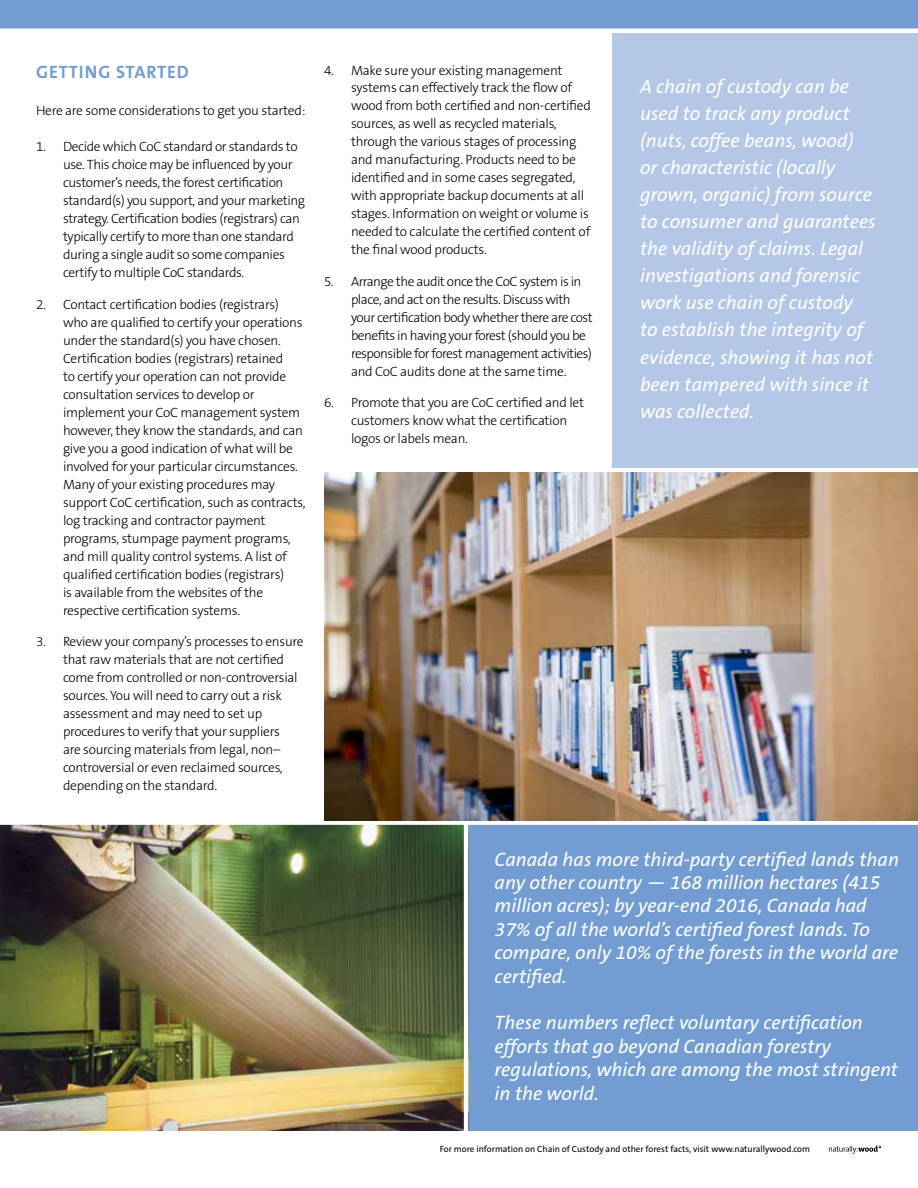
<style>
.page{position:relative;width:918px;height:1188px;background:#fff}
.page>*{position:absolute;margin:0;border:0;box-sizing:border-box;transform-origin:0 0}
.t1{font:italic 19.5px/27px "The Sans B5 Plain";color:#fff}
.t2{font:700 18px "The Sans B7";letter-spacing:.05em;color:#739dd2}
.t3{font:300 13.5px/18px "The Sans B3";letter-spacing:-.02em;color:#000}
.t4{font:300 13.5px/18px "The Sans B3";letter-spacing:-.04em;color:#000}
.t5{font:9px "The Sans B5 Plain";color:#000}
</style>
<div class="page">
<svg style="left:829px;top:1146px;width:52px;height:8px"></svg>
<div style="left:612px;top:32px;width:306px;height:440px;background:#b4c7e7"></div>
<div style="left:466px;top:822px;width:452px;height:309px;background:#739dd2"></div>
<img style="left:0;top:825px;width:464px;height:306px">
<div style="left:0;top:0;width:918px;height:29px;background:#739dd2"></div>
<div style="left:0;top:820px;width:918px;height:5px;background:#fff"></div>
<hr style="left:306px;top:468px;width:612px;height:4px;background:#fff">
<hr style="left:464px;top:808px;width:4px;height:330px;background:#fff">
<div style="left:0;top:28px;width:918px;height:5px;background:#fff"></div>
<img style="left:324px;top:472px;width:594px;height:348px">
<h2 class="t2" style="left:36px;top:62px;width:154px">GETTING STARTED</h2>
<p class="t3" style="left:36px;top:102px;width:271px">Here are some considerations to get you started:</p>
<p class="t3" style="left:63px;top:138px;width:244px;text-indent:-27px">1. Decide which CoC standard or standards to use. This choice may be influenced by your customer’s needs, the forest certification standard(s) you support, and your marketing strategy. Certification bodies (registrars) can typically certify to more than one standard during a single audit so some companies certify to multiple CoC standards.</p>
<p class="t3" style="left:63px;top:296px;width:244px;text-indent:-27px">2. Contact certification bodies (registrars) who are qualified to certify your operations under the standard(s) you have chosen.<br>Certification bodies (registrars) retained<br>to certify your operation can not provide consultation services to develop or implement your CoC management system however, they know the standards, and can give you a good indication of what will be involved for your particular circumstances.<br>Many of your existing procedures may support CoC certification, such as contracts, log tracking and contractor payment programs, stumpage payment programs, and mill quality control systems. A list of qualified certification bodies (registrars)<br>is available from the websites of the respective certification systems.</p>
<p class="t3" style="left:63px;top:633px;width:242px;text-indent:-27px">3. Review your company’s processes to ensure that raw materials that are not certified come from controlled or non-controversial sources. You will need to carry out a risk assessment and may need to set up procedures to verify that your suppliers<br>are sourcing materials from legal, non– controversial or even reclaimed sources, depending on the standard.</p>
<p class="t3" style="left:351px;top:62px;width:241px;text-indent:-27px">4. Make sure your existing management systems can effectively track the flow of wood from both certified and non-certified sources, as well as recycled materials, through the various stages of processing and manufacturing. Products need to be identified and in some cases segregated, with appropriate backup documents at all stages. Information on weight or volume is needed to calculate the certified content of the final wood products.</p>
<p class="t4" style="left:351px;top:273px;width:243px;text-indent:-27px">5. Arrange the audit once the CoC system is in place, and act on the results. Discuss with your certification body whether there are cost benefits in having your forest (should you be responsible for forest management activities) and CoC audits done at the same time.</p>
<p class="t3" style="left:351px;top:394px;width:235px;text-indent:-27px">6. Promote that you are CoC certified and let customers know what the certification logos or labels mean.</p>
<p class="t1" style="left:640px;top:74px;width:237px">A chain of custody can be used to track any product (nuts, coffee beans, wood)<br>or characteristic (locally grown, organic) from source to consumer and guarantees the validity of claims. Legal investigations and forensic work use chain of custody<br>to establish the integrity of evidence, showing it has not been tampered with since it was collected.</p>
<p class="t1" style="left:495px;top:848px;width:406px;line-height:23.4px">Canada has more third-party certified lands than any other country — 168 million hectares (415 million acres); by year-end 2016, Canada had 37% of all the world’s certified forest lands. To compare, only 10% of the forests in the world are certified.</p>
<h1 class="t1" style="left:495px;top:1012px;width:405px;line-height:23.4px">These numbers reflect voluntary certification efforts that go beyond Canadian forestry regulations, which are among the most stringent in the world.</h1>
<p class="t5" style="left:440px;top:1144px;width:372px">For more information on Chain of Custody and other forest facts, visit www.naturallywood.com</p>
</div>
